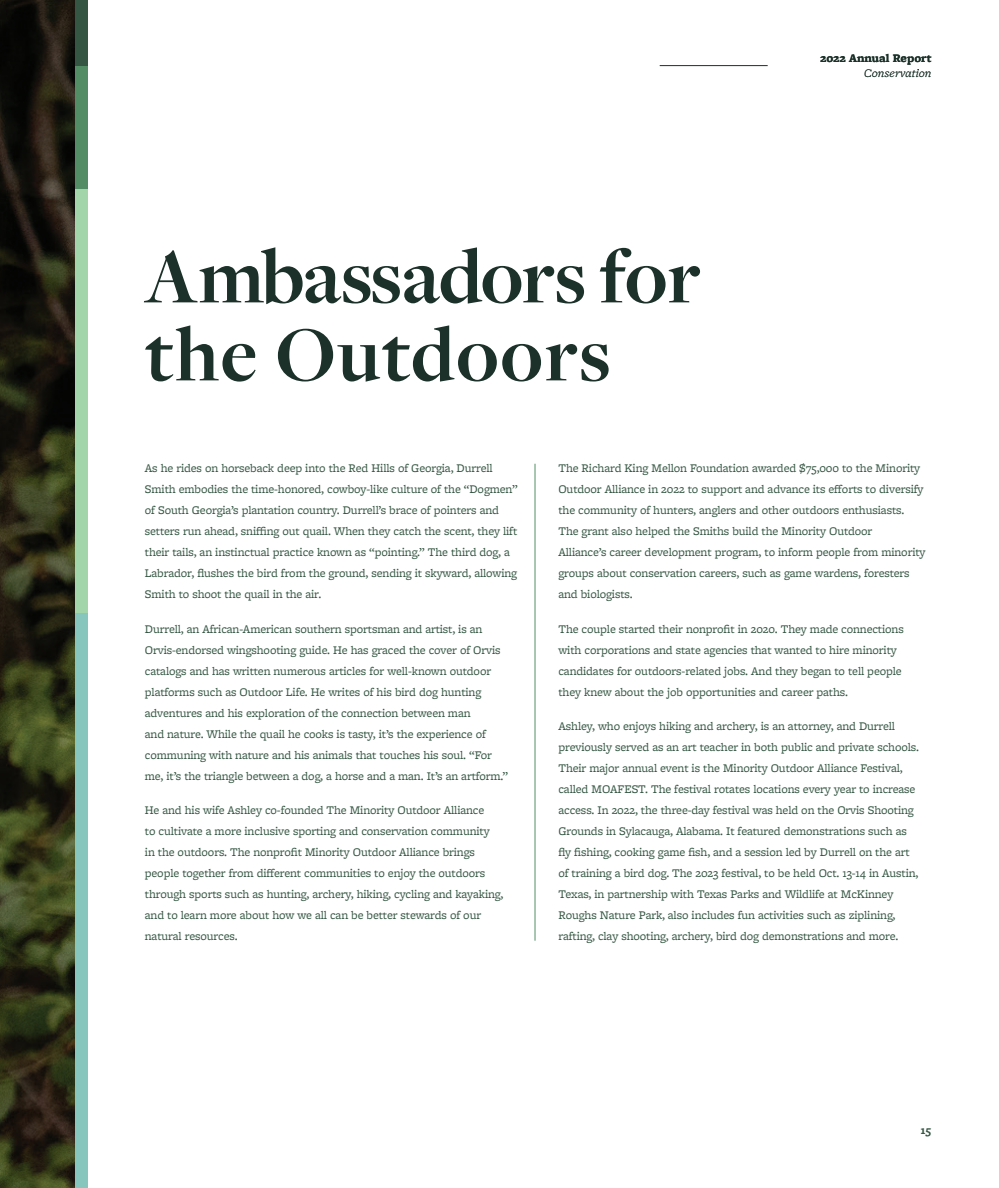
<style>
.page{position:relative;width:999px;height:1188px;background:#fff}
.page>*{position:absolute;margin:0;border:0;box-sizing:border-box;transform-origin:0 0}
.t1{font:700 81px/78px "Freight Disp Pro";color:#1b3129}
.t2{font:12.15px/21px "Freight Micro Pro";letter-spacing:-.01em;color:#345642}
.t3{font:700 12px "Freight Micro Pro";color:#1b3129}
.t4{font:italic 300 12px "Freight Micro Pro";color:#1b3129}
.t5{font:700 12px "Freight Micro Pro";color:#345642}
</style>
<div class="page">
<img style="left:0;top:0;width:75px;height:1188px">
<div style="left:75px;top:0;width:12px;height:1188px;background:#86c6bd"></div>
<div style="left:75px;top:0;width:12px;height:612px;background:#a3d5ab"></div>
<div style="left:75px;top:0;width:12px;height:189px;background:#528d66"></div>
<div style="left:75px;top:0;width:12px;height:66px;background:#345642"></div>
<hr style="left:535px;top:464px;width:1px;height:477px;background:#528d66">
<hr style="left:660px;top:65px;width:108px;height:1px;background:#1b3129">
<h1 class="t1" style="left:145px;top:246px;width:557px">Ambassadors for the Outdoors</h1>
<p class="t3" style="left:820px;top:53px;width:113px">2022 Annual Report</p>
<p class="t4" style="left:864px;top:68px;width:69px">Conservation</p>
<p class="t2" style="left:145px;top:459px;width:374px">As he rides on horseback deep into the Red Hills of Georgia, Durrell Smith embodies the time-honored, cowboy-like culture of the “Dogmen” of South Georgia’s plantation country. Durrell’s brace of pointers and setters run ahead, sniffing out quail. When they catch the scent, they lift their tails, an instinctual practice known as “pointing.” The third dog, a Labrador, flushes the bird from the ground, sending it skyward, allowing Smith to shoot the quail in the air.</p>
<p class="t2" style="left:145px;top:619px;width:365px">Durrell, an African-American southern sportsman and artist, is an Orvis-endorsed wingshooting guide. He has graced the cover of Orvis catalogs and has written numerous articles for well-known outdoor platforms such as Outdoor Life. He writes of his bird dog hunting adventures and his exploration of the connection between man<br>and nature. While the quail he cooks is tasty, it’s the experience of communing with nature and his animals that touches his soul. “For me, it’s the triangle between a dog, a horse and a man. It’s an artform.”</p>
<p class="t2" style="left:145px;top:801px;width:360px">He and his wife Ashley co-founded The Minority Outdoor Alliance<br>to cultivate a more inclusive sporting and conservation community<br>in the outdoors. The nonprofit Minority Outdoor Alliance brings people together from different communities to enjoy the outdoors through sports such as hunting, archery, hiking, cycling and kayaking, and to learn more about how we all can be better stewards of our natural resources.</p>
<p class="t2" style="left:558px;top:459px;width:369px">The Richard King Mellon Foundation awarded $75,000 to the Minority Outdoor Alliance in 2022 to support and advance its efforts to diversify the community of hunters, anglers and other outdoors enthusiasts.<br>The grant also helped the Smiths build the Minority Outdoor<br>Alliance’s career development program, to inform people from minority groups about conservation careers, such as game wardens, foresters and biologists.</p>
<p class="t2" style="left:558px;top:619px;width:347px">The couple started their nonprofit in 2020. They made connections with corporations and state agencies that wanted to hire minority candidates for outdoors-related jobs. And they began to tell people they knew about the job opportunities and career paths.</p>
<p class="t2" style="left:558px;top:717px;width:362px">Ashley, who enjoys hiking and archery, is an attorney, and Durrell previously served as an art teacher in both public and private schools.<br>Their major annual event is the Minority Outdoor Alliance Festival, called MOAFEST. The festival rotates locations every year to increase access. In 2022, the three-day festival was held on the Orvis Shooting Grounds in Sylacauga, Alabama. It featured demonstrations such as fly fishing, cooking game fish, and a session led by Durrell on the art of training a bird dog. The 2023 festival, to be held Oct. 13-14 in Austin, Texas, in partnership with Texas Parks and Wildlife at McKinney Roughs Nature Park, also includes fun activities such as ziplining, rafting, clay shooting, archery, bird dog demonstrations and more.</p>
<p class="t5" style="left:921px;top:1125px;width:12px">15</p>
</div>
